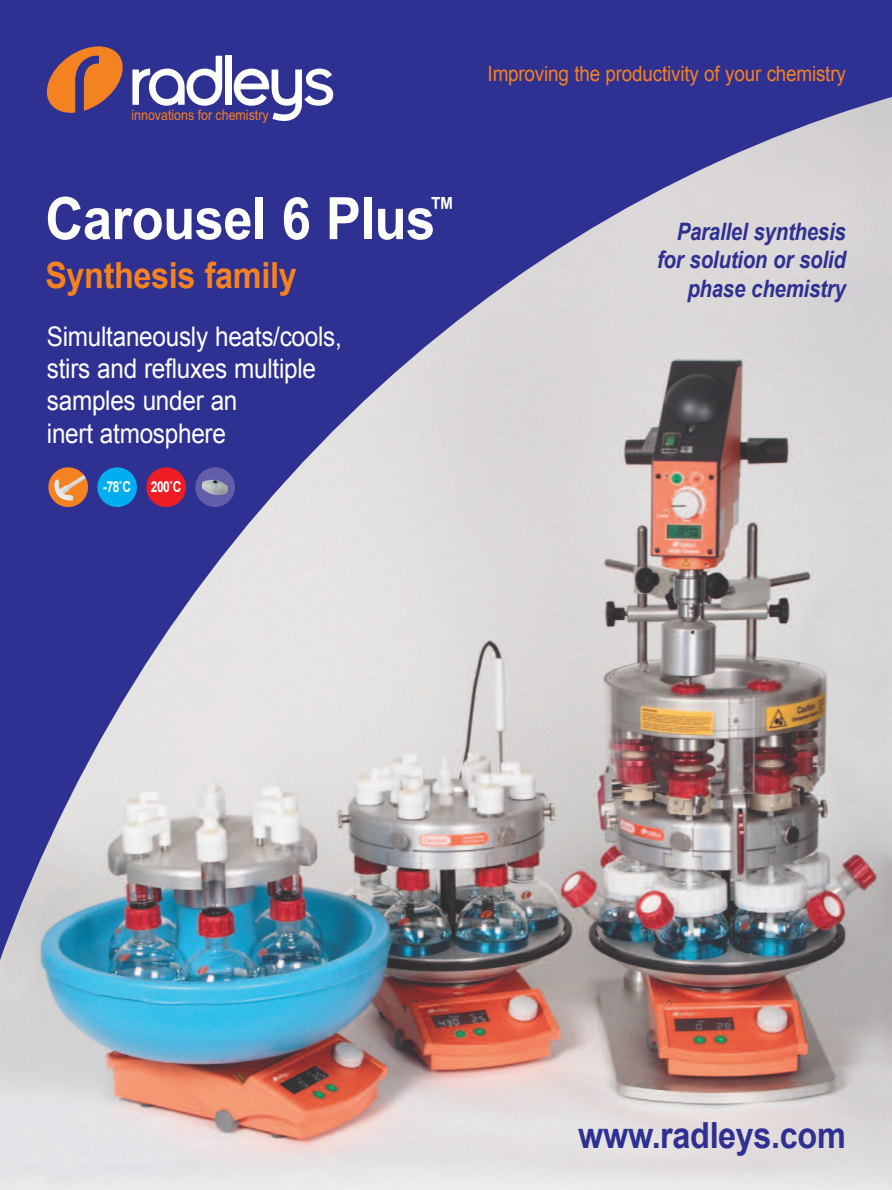
<style>
.page{position:relative;width:892px;height:1190px;background:#fff}
.page>*{position:absolute;margin:0;border:0;box-sizing:border-box;transform-origin:0 0}
.t1{font:700 58.5px "Arial";letter-spacing:-.01em;color:#fff;scale:.9 1}
.t2{font:700 36px "Arial";letter-spacing:-.01em;color:#f58220;scale:.9 1}
.t3{font:700 36px "Arial";letter-spacing:-.01em;color:#2e3092;scale:.9 1}
.t4{font:27px/32.4px "Arial";letter-spacing:-.01em;color:#fff;scale:.9 1}
.t5{font:italic 700 24px/28.8px "Arial";letter-spacing:-.01em;color:#2e3092;text-align:right;scale:.85 1}
.t6{font:21px "Arial";letter-spacing:-.01em;color:#f58220;scale:.9 1}
.t7{font:700 15px "Arial";color:#fff;scale:.8 1}
.t8{font:14.4px "Arial";color:#f58220;scale:.86 1}
</style>
<div class="page">
<img style="left:0;top:1096px;width:892px;height:93px">
<img style="left:0;top:0;width:892px;height:1096px">
<div style="left:195px;top:467px;width:40px;height:40px;background:#625ea9;border-radius:50%"></div>
<img style="left:202px;top:479px;width:26px;height:16px">
<div style="left:97px;top:467px;width:40px;height:40px;background:#00aeef;border-radius:50%"></div>
<div style="left:48px;top:467px;width:40px;height:40px;background:#f58220;border-radius:50%"></div>
<img style="left:54px;top:474px;width:32px;height:26px">
<div style="left:146px;top:467px;width:40px;height:40px;background:#ee1d23;border-radius:50%"></div>
<div style="left:225px;top:56px;width:6px;height:49px;background:#fff"></div>
<svg style="left:234px;top:69px;width:99px;height:56px"></svg>
<svg style="left:47px;top:46px;width:175px;height:68px;background:#806383"></svg>
<p class="t8" style="left:131px;top:107px;width:161px">innovations for chemistry</p>
<h1 class="t1" style="left:45px;top:186px;width:457px">Carousel 6 Plus<sup>™</sup></h1>
<h2 class="t2" style="left:45px;top:255px;width:281px">Synthesis family</h2>
<p class="t4" style="left:47px;top:320px;width:329px">Simultaneously heats/cools, stirs and refluxes multiple samples under an<br>inert atmosphere</p>
<p class="t7" style="left:103px;top:478px;width:36px">-78˚C</p>
<p class="t7" style="left:151px;top:478px;width:40px">200˚C</p>
<p class="t6" style="left:487px;top:62px;width:399px">Improving the productivity of your chemistry</p>
<p class="t5" style="left:657px;top:217px;width:223px">Parallel synthesis for solution or solid phase chemistry</p>
<h2 class="t3" style="left:578px;top:1114px;width:299px">www.radleys.com</h2>
</div>
